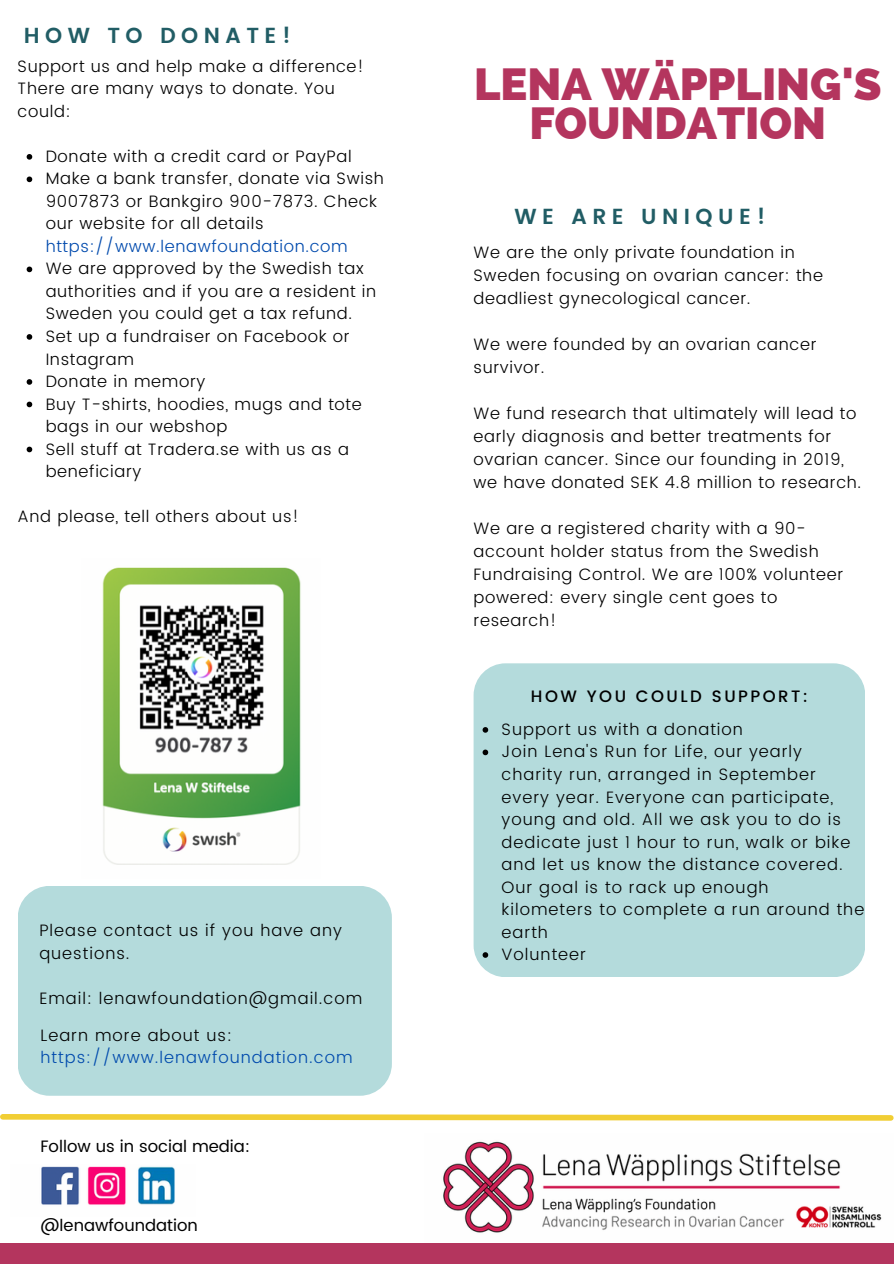
<style>
.page{position:relative;width:894px;height:1264px;background:#fff}
.page>*{position:absolute;margin:0;border:0;box-sizing:border-box;transform-origin:0 0}
.t1{font:800 45px/38.2px "Raleway";color:#b4355e;text-align:center}
.t2{font:600 21.75px "Poppins";letter-spacing:.25em;color:#215d65}
.t3{font:300 16.5px/22.5px "Poppins";letter-spacing:.04em;color:#000}
.t4{font:300 16.5px/22.5px "Poppins";letter-spacing:.06em;color:#000}
.t5{font:16.5px "Poppins";color:#000}
.t6{font:300 16.5px "Poppins";letter-spacing:.06em;color:#004aad}
.t7{font:500 16.5px "Poppins";letter-spacing:.15em;color:#000}
.s1{color:#004aad}
</style>
<div class="page">
<svg style="left:0;top:1114px;width:893px;height:7px;background:#f3d75b"></svg>
<div style="left:473px;top:663px;width:391px;height:314px;background:#b4dbdc;border-radius:32px"></div>
<img style="left:443px;top:1141px;width:439px;height:92px">
<img style="left:102px;top:567px;width:199px;height:298px">
<div style="left:18px;top:885px;width:373px;height:210px;background:#b4dbdc;border-radius:32px"></div>
<div style="left:0;top:1243px;width:893px;height:20px;background:#b4355e"></div>
<img style="left:41px;top:1166px;width:134px;height:39px">
<svg style="left:482px;top:727px;width:6px;height:5px"></svg>
<svg style="left:482px;top:749px;width:6px;height:6px"></svg>
<svg style="left:482px;top:952px;width:6px;height:5px"></svg>
<svg style="left:27px;top:154px;width:5px;height:6px"></svg>
<svg style="left:27px;top:176px;width:5px;height:6px"></svg>
<svg style="left:27px;top:266px;width:5px;height:6px"></svg>
<svg style="left:27px;top:334px;width:5px;height:6px"></svg>
<svg style="left:27px;top:379px;width:5px;height:6px"></svg>
<svg style="left:27px;top:401px;width:5px;height:6px"></svg>
<svg style="left:27px;top:446px;width:5px;height:6px"></svg>
<h3 class="t2" style="left:24px;top:23px;width:268px">HOW TO DONATE!</h3>
<p class="t3" style="left:18px;top:55px;width:348px">Support us and help make a difference!<br>There are many ways to donate. You could:</p>
<p class="t3" style="left:46px;top:145px;width:307px">Donate with a credit card or PayPal</p>
<p class="t3" style="left:46px;top:167px;width:339px">Make a bank transfer, donate via Swish 9007873 or Bankgiro 900-7873. Check our website for all details <span class="s1">https://www.lenawfoundation.com</span></p>
<h1 class="t3" style="left:46px;top:257px;width:332px">We are approved by the Swedish tax authorities and if you are a resident in<br>Sweden you could get a tax refund.</h1>
<h2 class="t3" style="left:46px;top:325px;width:305px">Set up a fundraiser on Facebook or<br>Instagram</h2>
<p class="t3" style="left:46px;top:370px;width:161px">Donate in memory</p>
<p class="t3" style="left:46px;top:392px;width:317px">Buy T-shirts, hoodies, mugs and tote bags in our webshop</p>
<p class="t3" style="left:46px;top:437px;width:304px">Sell stuff at Tradera.se with us as a beneficiary</p>
<p class="t3" style="left:18px;top:505px;width:283px">And please, tell others about us!</p>
<p class="t4" style="left:39px;top:919px;width:304px">Please contact us if you have any questions.</p>
<p class="t4" style="left:39px;top:986px;width:324px">Email: lenawfoundation@gmail.com</p>
<p class="t4" style="left:41px;top:1023px;width:193px">Learn more about us:</p>
<p class="t6" style="left:41px;top:1047px;width:313px">https://www.lenawfoundation.com</p>
<p class="t5" style="left:41px;top:1136px;width:211px">Follow us in social media:</p>
<p class="t5" style="left:41px;top:1215px;width:159px">@lenawfoundation</p>
<p class="t1" style="left:474px;top:65px;width:409px">LENA WÄPPLING'S<br>FOUNDATION</p>
<p class="t2" style="left:514px;top:204px;width:252px">WE ARE UNIQUE!</p>
<p class="t3" style="left:473px;top:241px;width:351px;line-height:23px">We are the only private foundation in<br>Sweden focusing on ovarian cancer: the deadliest gynecological cancer.</p>
<p class="t3" style="left:473px;top:333px;width:344px;line-height:23px">We were founded by an ovarian cancer survivor.</p>
<p class="t3" style="left:473px;top:402px;width:389px;line-height:23px">We fund research that ultimately will lead to early diagnosis and better treatments for ovarian cancer. Since our founding in 2019, we have donated SEK 4.8 million to research.</p>
<p class="t3" style="left:473px;top:517px;width:371px;line-height:23px">We are a registered charity with a 90- account holder status from the Swedish<br>Fundraising Control. We are 100% volunteer powered: every single cent goes to research!</p>
<p class="t7" style="left:530px;top:687px;width:278px">HOW YOU COULD SUPPORT:</p>
<p class="t4" style="left:501px;top:718px;width:243px">Support us with a donation</p>
<p class="t4" style="left:501px;top:740px;width:364px">Join Lena's Run for Life, our yearly charity run, arranged in September every year. Everyone can participate, young and old. All we ask you to do is dedicate just 1 hour to run, walk or bike and let us know the distance covered.<br>Our goal is to rack up enough<br>kilometers to complete a run around the earth</p>
<p class="t4" style="left:501px;top:943px;width:86px">Volunteer</p>
</div>
